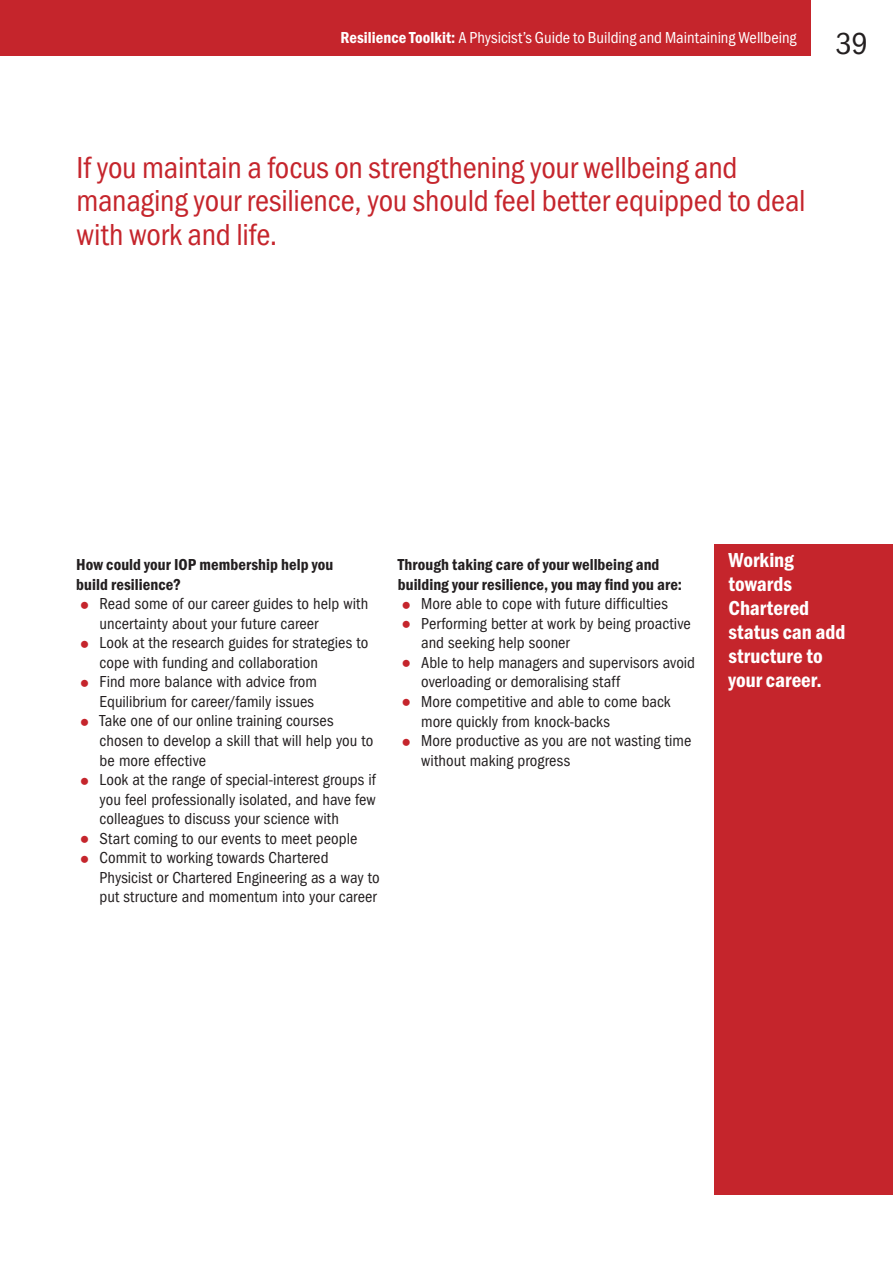
<style>
.page{position:relative;width:893px;height:1263px;background:#fff}
.page>*{position:absolute;margin:0;border:0;box-sizing:border-box;transform-origin:0 0}
.t1{font:31.5px/33px "Franklin Got Cd Io P";letter-spacing:-.01em;color:#c5252c}
.t2{font:600 21px/24px "Franklin Got Cd Io P";color:#fff}
.t3{font:16.5px/19.5px "Franklin Got Cd Io P";color:#231f20}
.t4{font:16.5px "Franklin Got Cd Io P";letter-spacing:-.005em;color:#fff}
.t5{font:600 16.5px/19.5px "Franklin Got Cd Io P";letter-spacing:.005em;color:#231f20}
.t6{font:600 16.5px "Franklin Got Cd Io P";color:#fff}
.s1{font-weight:600}
.s2{font-size:31.5px;color:#231f20}
.s3{font-weight:400}
.s4{font-size:25.5px;color:#c5252c}
</style>
<div class="page">
<div style="left:0;top:0;width:811px;height:55px;background:#c5252c"></div>
<div style="left:714px;top:544px;width:179px;height:650px;background:#c5252c"></div>
<p class="t4" style="left:340px;top:26px;width:529px"><span class="s1">Resilience Toolkit:</span> A Physicist’s Guide to Building and Maintaining Wellbeing <span class="s2">39</span></p>
<p class="t4" style="left:340px;top:28px;width:458px"><span class="s1">Resilience Toolkit:</span> A Physicist’s Guide to Building and Maintaining Wellbe ng</p>
<p class="t6" style="left:681px;top:28px;width:117px">Wellbeing: <span class="s3">A Guide</span></p>
<h1 class="t1" style="left:77px;top:152px;width:731px">If you maintain a focus on strengthening your wellbeing and managing your resilience, you should feel better equipped to deal with work and life.</h1>
<p class="t5" style="left:76px;top:555px;width:258px">How could your IOP membership help you build resilience?</p>
<p class="t3" style="left:100px;top:594px;width:270px;text-indent:-23px"><span class="s4">•</span> Read some of our career guides to help with uncertainty about your future career</p>
<p class="t3" style="left:100px;top:633px;width:270px;text-indent:-23px"><span class="s4">•</span> Look at the research guides for strategies to cope with funding and collaboration</p>
<p class="t3" style="left:76px;top:672px;width:242px;text-align:right"><span class="s4">•</span> Find more balance with advice from<br>Equilibrium for career/family issues</p>
<p class="t3" style="left:100px;top:711px;width:275px;text-indent:-23px"><span class="s4">•</span> Take one of our online training courses chosen to develop a skill that will help you to be more effective</p>
<p class="t3" style="left:100px;top:770px;width:278px;text-align:justify;text-indent:-23px"><span class="s4">•</span> Look at the range of special-interest groups if you feel professionally isolated, and have few colleagues to discuss your science with</p>
<p class="t3" style="left:76px;top:828px;width:283px"><span class="s4">•</span> Start coming to our events to meet people</p>
<p class="t3" style="left:100px;top:848px;width:282px;text-indent:-23px"><span class="s4">•</span> Commit to working towards Chartered<br>Physicist or Chartered Engineering as a way to put structure and momentum into your career</p>
<p class="t5" style="left:398px;top:555px;width:286px">Through taking care of your wellbeing and building your resilience, you may find you are:</p>
<p class="t3" style="left:398px;top:594px;width:272px"><span class="s4">•</span> More able to cope with future difficulties</p>
<p class="t3" style="left:421px;top:614px;width:271px;text-indent:-23px"><span class="s4">•</span> Performing better at work by being proactive and seeking help sooner</p>
<p class="t3" style="left:421px;top:653px;width:275px;text-indent:-23px"><span class="s4">•</span> Able to help managers and supervisors avoid overloading or demoralising staff</p>
<p class="t3" style="left:421px;top:692px;width:251px;text-indent:-23px"><span class="s4">•</span> More competitive and able to come back more quickly from knock-backs</p>
<p class="t3" style="left:421px;top:731px;width:272px;text-indent:-23px"><span class="s4">•</span> More productive as you are not wasting time without making progress</p>
<p class="t2" style="left:729px;top:548px;width:118px">Working towards<br>Chartered status can add structure to your career.</p>
</div>
